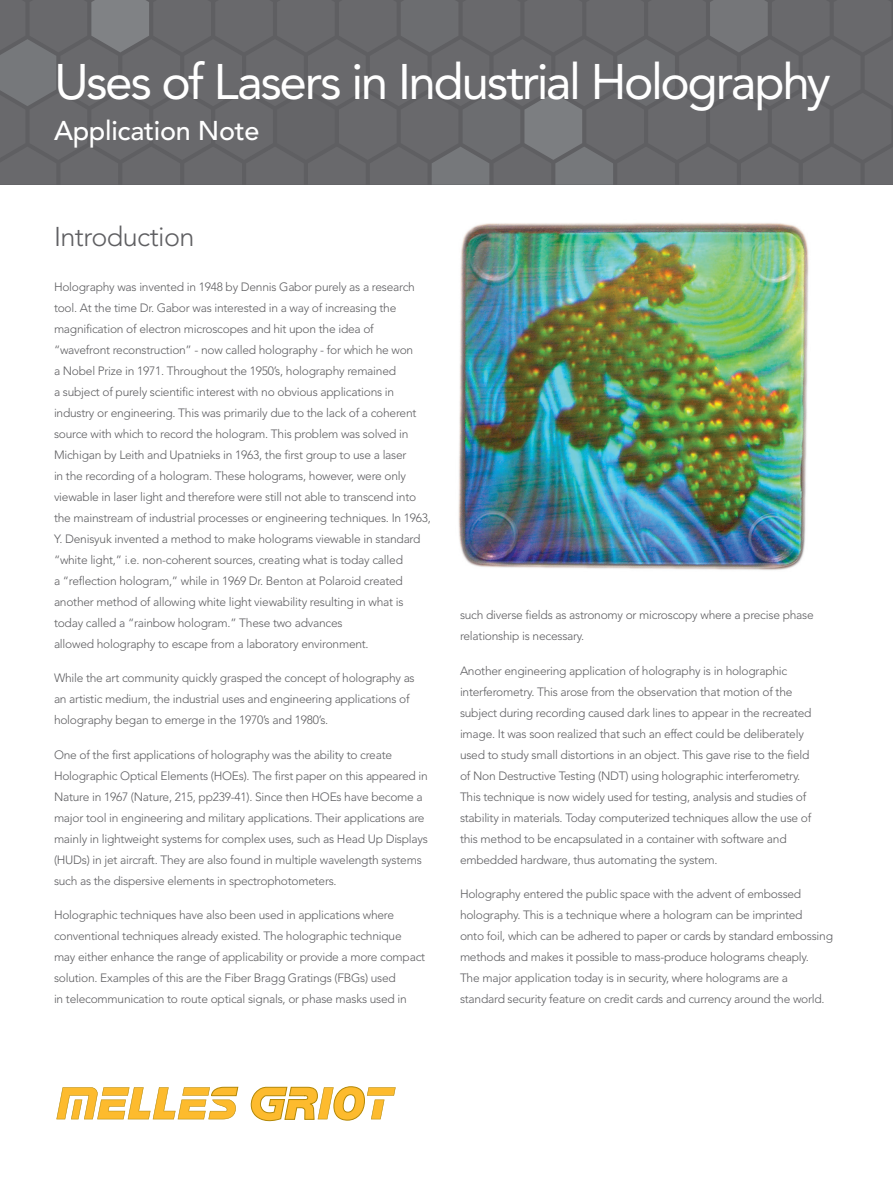
<style>
.page{position:relative;width:893px;height:1188px;background:#fff}
.page>*{position:absolute;margin:0;border:0;box-sizing:border-box;transform-origin:0 0}
.White_Headline{font:49.5px "Avenir LT Std";letter-spacing:-.045em;color:#fff}
.White_Subhead{font:500 27px "Avenir LT Std";letter-spacing:-.01em;color:#fff}
.Blue_Subhead{font:300 27px "Avenir LT Std";letter-spacing:-.02em;color:#5f5f62}
.Body_Copy_Gray{font:300 12px/21px "Avenir LT Std";letter-spacing:-.02em;color:#5f5f62}
</style>
<div class="page">
<svg style="left:0;top:0;width:893px;height:185px;background:#69696c"></svg>
<svg style="left:56px;top:1087px;width:182px;height:32px"></svg>
<svg style="left:251px;top:1086px;width:145px;height:35px"></svg>
<img style="left:458px;top:223px;width:351px;height:347px">
<p class="White_Headline" style="left:54px;top:53px;width:778px">Uses of Lasers in Industrial Holography</p>
<p class="White_Subhead" style="left:54px;top:115px;width:207px">Application Note</p>
<p class="Blue_Subhead" style="left:54px;top:221px;width:142px">Introduction</p>
<p class="Body_Copy_Gray" style="left:54px;top:276px;width:378px">Holography was invented in 1948 by Dennis Gabor purely as a research tool. At the time Dr. Gabor was interested in a way of increasing the magnification of electron microscopes and hit upon the idea of “wavefront reconstruction” - now called holography - for which he won<br>a Nobel Prize in 1971. Throughout the 1950’s, holography remained<br>a subject of purely scientific interest with no obvious applications in industry or engineering. This was primarily due to the lack of a coherent source with which to record the hologram. This problem was solved in Michigan by Leith and Upatnieks in 1963, the first group to use a laser<br>in the recording of a hologram. These holograms, however, were only viewable in laser light and therefore were still not able to transcend into the mainstream of industrial processes or engineering techniques. In 1963, Y. Denisyuk invented a method to make holograms viewable in standard “white light,” i.e. non-coherent sources, creating what is today called<br>a “reflection hologram,” while in 1969 Dr. Benton at Polaroid created another method of allowing white light viewability resulting in what is today called a “rainbow hologram.” These two advances<br>allowed holography to escape from a laboratory environment.</p>
<p class="Body_Copy_Gray" style="left:54px;top:668px;width:362px">While the art community quickly grasped the concept of holography as an artistic medium, the industrial uses and engineering applications of holography began to emerge in the 1970’s and 1980’s.</p>
<p class="Body_Copy_Gray" style="left:54px;top:744px;width:375px">One of the first applications of holography was the ability to create Holographic Optical Elements (HOEs). The first paper on this appeared in Nature in 1967 (Nature, 215, pp239-41). Since then HOEs have become a major tool in engineering and military applications. Their applications are mainly in lightweight systems for complex uses, such as Head Up Displays (HUDs) in jet aircraft. They are also found in multiple wavelength systems such as the dispersive elements in spectrophotometers.</p>
<p class="Body_Copy_Gray" style="left:54px;top:905px;width:373px">Holographic techniques have also been used in applications where conventional techniques already existed. The holographic technique may either enhance the range of applicability or provide a more compact solution. Examples of this are the Fiber Bragg Gratings (FBGs) used<br>in telecommunication to route optical signals, or phase masks used in</p>
<p class="Body_Copy_Gray" style="left:460px;top:605px;width:355px">such diverse fields as astronomy or microscopy where a precise phase relationship is necessary.</p>
<p class="Body_Copy_Gray" style="left:460px;top:660px;width:353px">Another engineering application of holography is in holographic interferometry. This arose from the observation that motion of the subject during recording caused dark lines to appear in the recreated image. It was soon realized that such an effect could be deliberately used to study small distortions in an object. This gave rise to the field of Non Destructive Testing (NDT) using holographic interferometry.<br>This technique is now widely used for testing, analysis and studies of stability in materials. Today computerized techniques allow the use of this method to be encapsulated in a container with software and embedded hardware, thus automating the system.</p>
<p class="Body_Copy_Gray" style="left:460px;top:884px;width:374px">Holography entered the public space with the advent of embossed holography. This is a technique where a hologram can be imprinted<br>onto foil, which can be adhered to paper or cards by standard embossing methods and makes it possible to mass-produce holograms cheaply.<br>The major application today is in security, where holograms are a standard security feature on credit cards and currency around the world.</p>
</div>
